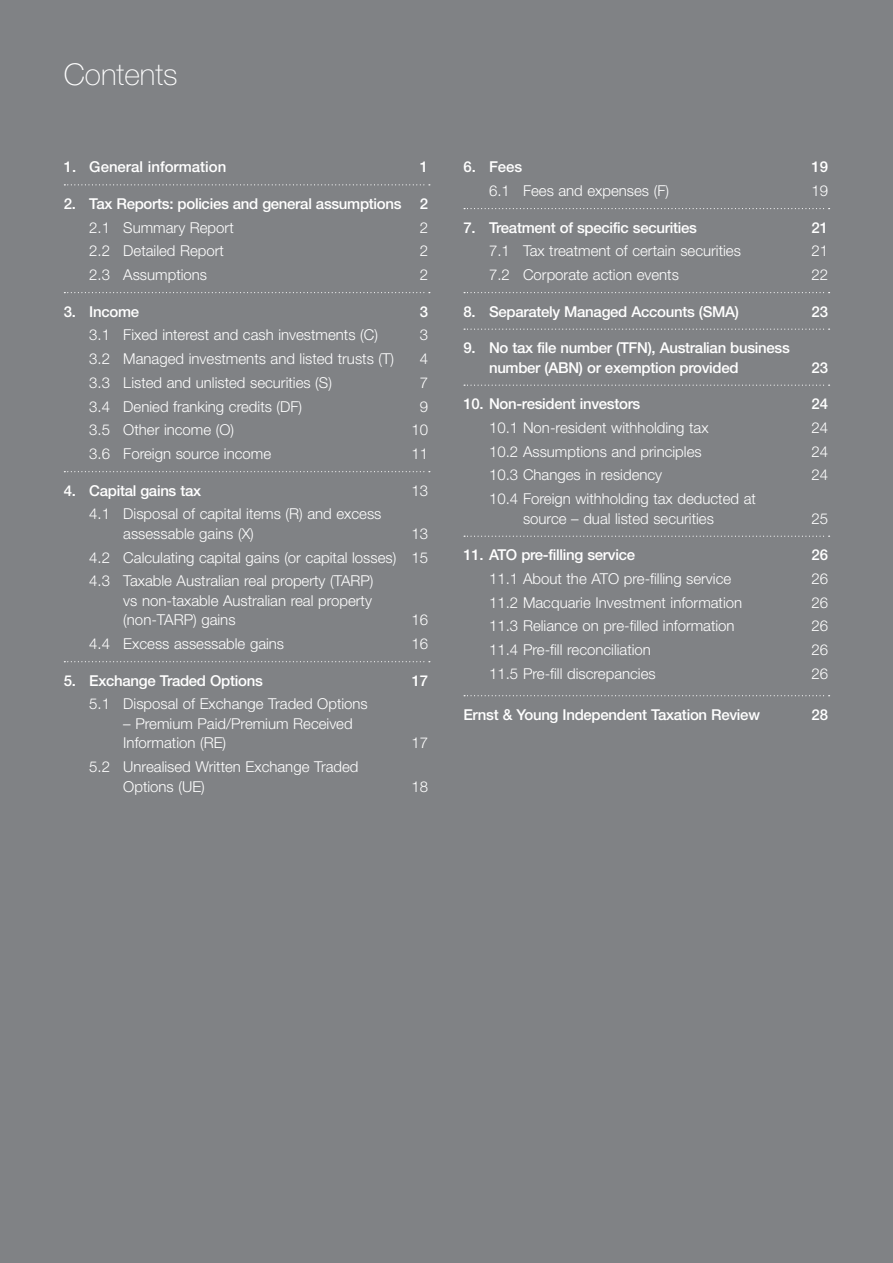
<style>
.page{position:relative;width:893px;height:1263px;background:#808285}
.page>*{position:absolute;margin:0;border:0;box-sizing:border-box;transform-origin:0 0}
.t1{font:100 30px "Helvetica Neue LT Std";color:#fff}
.t2{font:300 15px/19.5px "Helvetica Neue LT Std";color:#fff}
.t3{font:500 15px/19.5px "Helvetica Neue LT Std";letter-spacing:-.02em;color:#fff}
.t4{font:500 15px "Helvetica Neue LT Std";color:#fff}
</style>
<div class="page">
<svg style="left:64px;top:184px;width:366px;height:1px"></svg>
<svg style="left:64px;top:292px;width:366px;height:1px"></svg>
<svg style="left:64px;top:471px;width:366px;height:1px"></svg>
<svg style="left:64px;top:661px;width:366px;height:1px"></svg>
<svg style="left:464px;top:208px;width:366px;height:1px"></svg>
<svg style="left:464px;top:292px;width:366px;height:1px"></svg>
<svg style="left:464px;top:329px;width:366px;height:1px"></svg>
<svg style="left:464px;top:385px;width:366px;height:1px"></svg>
<svg style="left:464px;top:536px;width:366px;height:1px"></svg>
<svg style="left:464px;top:695px;width:366px;height:1px"></svg>
<h1 class="t1" style="left:64px;top:57px;width:115px">Contents</h1>
<p class="t4" style="left:64px;top:158px;width:164px">1. General information</p>
<p class="t3" style="left:420px;top:157px;width:10px">1</p>
<p class="t3" style="left:64px;top:194px;width:366px">2. Tax Reports: policies and general assumptions 2</p>
<p class="t2" style="left:89px;top:217px;width:146px">2.1 Summary Report</p>
<p class="t2" style="left:420px;top:217px;width:10px">2</p>
<p class="t2" style="left:89px;top:241px;width:136px">2.2 Detailed Report</p>
<p class="t2" style="left:420px;top:241px;width:10px">2</p>
<p class="t2" style="left:89px;top:265px;width:119px">2.3 Assumptions</p>
<p class="t2" style="left:420px;top:265px;width:10px">2</p>
<p class="t3" style="left:64px;top:301px;width:77px">3. Income</p>
<p class="t3" style="left:420px;top:301px;width:10px">3</p>
<p class="t2" style="left:89px;top:325px;width:290px">3.1 Fixed interest and cash investments (C)</p>
<p class="t2" style="left:420px;top:325px;width:10px">3</p>
<p class="t2" style="left:89px;top:349px;width:306px">3.2 Managed investments and listed trusts (T)</p>
<p class="t2" style="left:420px;top:349px;width:10px">4</p>
<p class="t2" style="left:89px;top:372px;width:244px">3.3 Listed and unlisted securities (S)</p>
<p class="t2" style="left:420px;top:372px;width:10px">7</p>
<p class="t2" style="left:89px;top:396px;width:214px">3.4 Denied franking credits (DF)</p>
<p class="t2" style="left:420px;top:396px;width:10px">9</p>
<p class="t2" style="left:89px;top:420px;width:146px">3.5 Other income (O)</p>
<p class="t2" style="left:412px;top:420px;width:18px">10</p>
<p class="t2" style="left:89px;top:444px;width:183px">3.6 Foreign source income</p>
<p class="t2" style="left:412px;top:444px;width:18px">11</p>
<p class="t3" style="left:64px;top:480px;width:139px">4. Capital gains tax</p>
<p class="t2" style="left:412px;top:480px;width:18px">13</p>
<p class="t2" style="left:123px;top:504px;width:260px;text-indent:-34px">4.1 Disposal of capital items (R) and excess assessable gains (X)</p>
<p class="t2" style="left:89px;top:521px;width:340px;line-height:23.7px;text-align:justify;text-indent:322px">13<br>4.2 Calculating capital gains (or capital losses) 15<br>4.3 Taxable Australian real property (TARP)</p>
<p class="t2" style="left:123px;top:590px;width:250px">vs non-taxable Australian real property (non-TARP) gains</p>
<p class="t2" style="left:412px;top:610px;width:18px">16</p>
<p class="t2" style="left:89px;top:634px;width:196px">4.4 Excess assessable gains</p>
<p class="t2" style="left:412px;top:634px;width:18px">16</p>
<p class="t3" style="left:64px;top:670px;width:201px">5. Exchange Traded Options</p>
<p class="t3" style="left:412px;top:670px;width:18px">17</p>
<p class="t2" style="left:89px;top:694px;width:280px">5.1 Disposal of Exchange Traded Options</p>
<p class="t2" style="left:123px;top:713px;width:231px">– Premium Paid/Premium Received<br>Information (RE)</p>
<p class="t2" style="left:412px;top:733px;width:18px">17</p>
<p class="t2" style="left:123px;top:757px;width:237px;text-indent:-34px">5.2 Unrealised Written Exchange Traded<br>Options (UE)</p>
<p class="t2" style="left:412px;top:776px;width:18px">18</p>
<p class="t3" style="left:463px;top:157px;width:60px">6. Fees</p>
<p class="t3" style="left:811px;top:157px;width:18px">19</p>
<p class="t2" style="left:489px;top:181px;width:182px">6.1 Fees and expenses (F)</p>
<p class="t2" style="left:811px;top:181px;width:18px">19</p>
<p class="t3" style="left:463px;top:217px;width:235px">7. Treatment of specific securities</p>
<p class="t3" style="left:812px;top:217px;width:18px">21</p>
<p class="t2" style="left:489px;top:241px;width:253px">7.1 Tax treatment of certain securities</p>
<p class="t2" style="left:811px;top:241px;width:18px">21</p>
<p class="t2" style="left:489px;top:265px;width:191px">7.2 Corporate action events</p>
<p class="t2" style="left:811px;top:265px;width:18px">22</p>
<p class="t3" style="left:463px;top:301px;width:277px">8. Separately Managed Accounts (SMA)</p>
<p class="t3" style="left:812px;top:301px;width:18px">23</p>
<p class="t3" style="left:489px;top:338px;width:302px;text-indent:-26px">9. No tax file number (TFN), Australian business number (ABN) or exemption provided</p>
<p class="t3" style="left:812px;top:357px;width:18px">23</p>
<p class="t3" style="left:463px;top:394px;width:178px">10. Non-resident investors</p>
<p class="t3" style="left:812px;top:394px;width:18px">24</p>
<p class="t2" style="left:489px;top:417px;width:221px">10.1 Non-resident withholding tax</p>
<p class="t2" style="left:811px;top:417px;width:18px">24</p>
<p class="t2" style="left:489px;top:441px;width:214px">10.2 Assumptions and principles</p>
<p class="t2" style="left:811px;top:441px;width:18px">24</p>
<p class="t2" style="left:489px;top:465px;width:175px">10.3 Changes in residency</p>
<p class="t2" style="left:811px;top:465px;width:18px">24</p>
<p class="t2" style="left:489px;top:489px;width:268px;text-align:center">10.4 Foreign withholding tax deducted at source – dual listed securities</p>
<p class="t2" style="left:811px;top:508px;width:18px">25</p>
<p class="t3" style="left:463px;top:545px;width:173px">11. ATO pre-filling service</p>
<p class="t3" style="left:812px;top:545px;width:18px">26</p>
<p class="t2" style="left:489px;top:568px;width:244px">11.1 About the ATO pre-filling service</p>
<p class="t2" style="left:811px;top:568px;width:18px">26</p>
<p class="t2" style="left:489px;top:592px;width:255px">11.2 Macquarie Investment information</p>
<p class="t2" style="left:811px;top:592px;width:18px">26</p>
<p class="t2" style="left:489px;top:616px;width:247px">11.3 Reliance on pre-filled information</p>
<p class="t2" style="left:811px;top:616px;width:18px">26</p>
<p class="t2" style="left:489px;top:640px;width:163px">11.4 Pre-fill reconciliation</p>
<p class="t2" style="left:811px;top:640px;width:18px">26</p>
<p class="t2" style="left:489px;top:663px;width:168px">11.5 Pre-fill discrepancies</p>
<p class="t2" style="left:811px;top:663px;width:18px">26</p>
<p class="t3" style="left:463px;top:704px;width:298px">Ernst &amp; Young Independent Taxation Review</p>
<p class="t3" style="left:812px;top:704px;width:18px">28</p>
</div>
